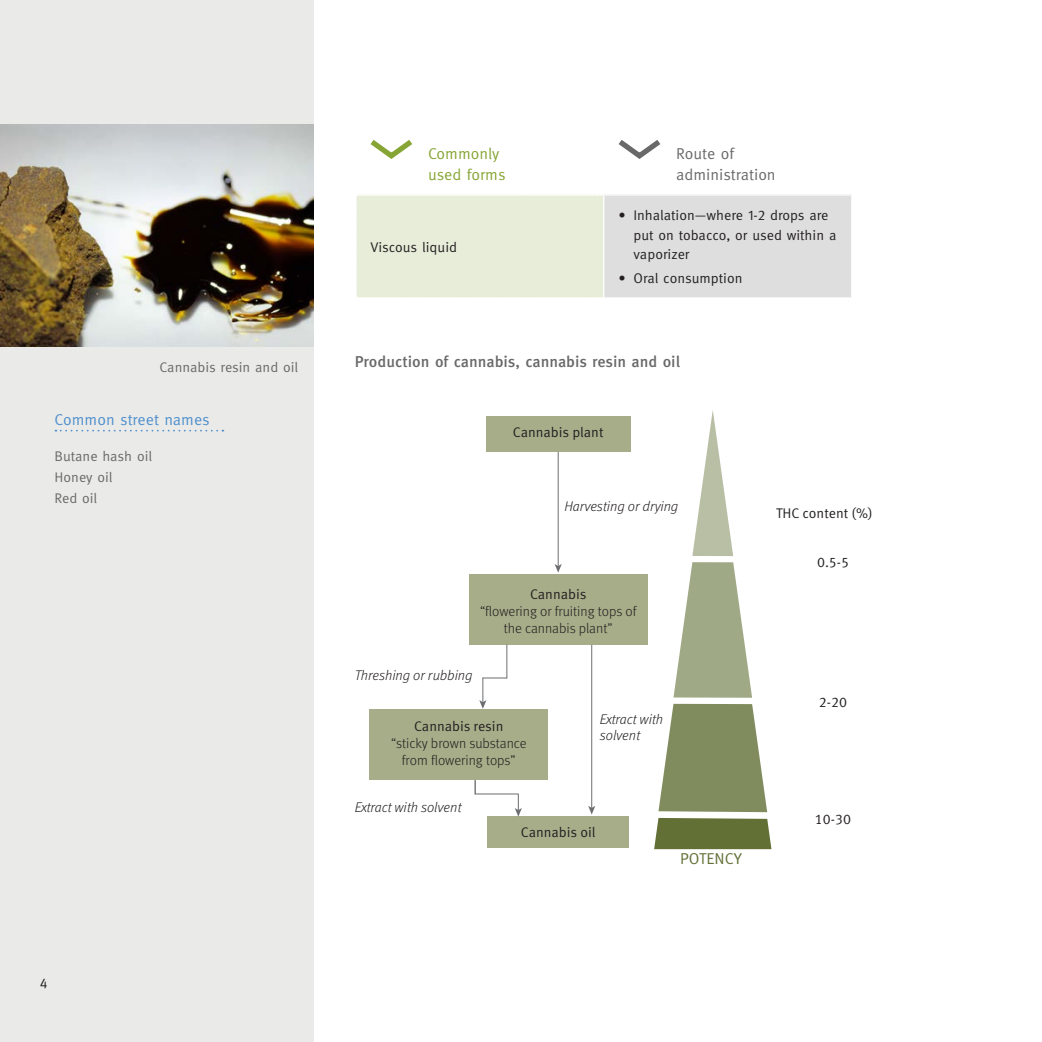
<style>
.page{position:relative;width:1042px;height:1042px;background:#fff}
.page>*{position:absolute;margin:0;border:0;box-sizing:border-box;transform-origin:0 0}
.t1{font:500 15.75px "Meta OT";color:#6a6969}
.t2{font:15.75px/21px "Meta OT Norm";color:#6a6969}
.t3{font:15.75px/21px "Meta OT Norm";color:#86a535}
.t4{font:15.75px "Meta OT Norm";color:#5090cc}
.t5{font:15.75px "Meta OT Norm";color:#627036}
.t6{font:14px/19.2px "Meta OT Norm";color:#231f20}
.t7{font:300 14px/16.8px "Meta OT";color:#231f20;text-align:center}
.t8{font:italic 300 14px/16.8px "Meta OT";color:#231f20}
.t9{font:14px/21px "Meta OT Norm";color:#6a6969}
</style>
<div class="page">
<div style="left:0;top:0;width:314px;height:1042px;background:#eaeae9"></div>
<svg style="left:356px;top:140px;width:495px;height:158px"></svg>
<svg style="left:475px;top:780px;width:1px;height:13px"></svg>
<div style="left:369px;top:709px;width:179px;height:71px;background:#a7ad89"></div>
<div style="left:469px;top:574px;width:178px;height:71px;background:#a7ad89"></div>
<div style="left:486px;top:416px;width:144px;height:36px;background:#a7ad89"></div>
<div style="left:487px;top:817px;width:142px;height:31px;background:#a7ad89"></div>
<hr style="left:506px;top:645px;width:1px;height:33px;background:#6c6d70">
<hr style="left:475px;top:793px;width:43px;height:1px;background:#6c6d70">
<hr style="left:558px;top:452px;width:1px;height:114px;background:#6c6d70">
<svg style="left:554px;top:564px;width:8px;height:9px"></svg>
<hr style="left:591px;top:645px;width:1px;height:163px;background:#6c6d70">
<svg style="left:588px;top:806px;width:7px;height:8px"></svg>
<svg style="left:479px;top:677px;width:28px;height:32px"></svg>
<svg style="left:515px;top:794px;width:7px;height:23px"></svg>
<svg style="left:673px;top:562px;width:79px;height:136px"></svg>
<svg style="left:692px;top:410px;width:41px;height:146px"></svg>
<svg style="left:658px;top:704px;width:109px;height:108px;background:#939c75"></svg>
<div style="left:654px;top:818px;width:117px;height:31px;background:#627036"></div>
<svg style="left:55px;top:430px;width:168px;height:1px"></svg>
<img style="left:0;top:124px;width:313px;height:223px">
<p class="t9" style="left:159px;top:357px;width:140px">Cannabis resin and oil</p>
<p class="t4" style="left:55px;top:410px;width:157px">Common street names</p>
<p class="t9" style="left:55px;top:445px;width:99px">Butane hash oil<br>Honey oil<br>Red oil</p>
<p class="t6" style="left:40px;top:974px;width:9px">4</p>
<p class="t3" style="left:428px;top:143px;width:79px">Commonly used forms</p>
<p class="t2" style="left:676px;top:143px;width:101px">Route of administration</p>
<p class="t6" style="left:370px;top:237px;width:88px">Viscous liquid</p>
<p class="t6" style="left:633px;top:206px;width:204px;text-indent:-15px">• Inhalation—where 1-2 drops are put on tobacco, or used within a vaporizer</p>
<p class="t6" style="left:618px;top:269px;width:125px">• Oral consumption</p>
<p class="t1" style="left:355px;top:352px;width:327px">Production of cannabis, cannabis resin and oil</p>
<p class="t6" style="left:513px;top:423px;width:92px">Cannabis plant</p>
<p class="t8" style="left:564px;top:498px;width:115px">Harvesting or drying</p>
<p class="t6" style="left:530px;top:585px;width:58px">Cannabis</p>
<p class="t7" style="left:480px;top:603px;width:158px">“flowering or fruiting tops of the cannabis plant”</p>
<p class="t8" style="left:355px;top:667px;width:119px">Threshing or rubbing</p>
<p class="t6" style="left:414px;top:717px;width:91px">Cannabis resin</p>
<p class="t7" style="left:391px;top:735px;width:137px">“sticky brown substance from flowering tops”</p>
<p class="t8" style="left:355px;top:798px;width:108px">Extract with solvent</p>
<p class="t8" style="left:600px;top:710px;width:65px">Extract with solvent</p>
<p class="t6" style="left:521px;top:823px;width:76px">Cannabis oil</p>
<p class="t5" style="left:680px;top:849px;width:63px">POTENCY</p>
<p class="t6" style="left:776px;top:504px;width:98px">THC content (%)</p>
<p class="t6" style="left:817px;top:552px;width:34px">0.5-5</p>
<p class="t6" style="left:819px;top:692px;width:30px">2-20</p>
<p class="t6" style="left:815px;top:810px;width:38px">10-30</p>
</div>
